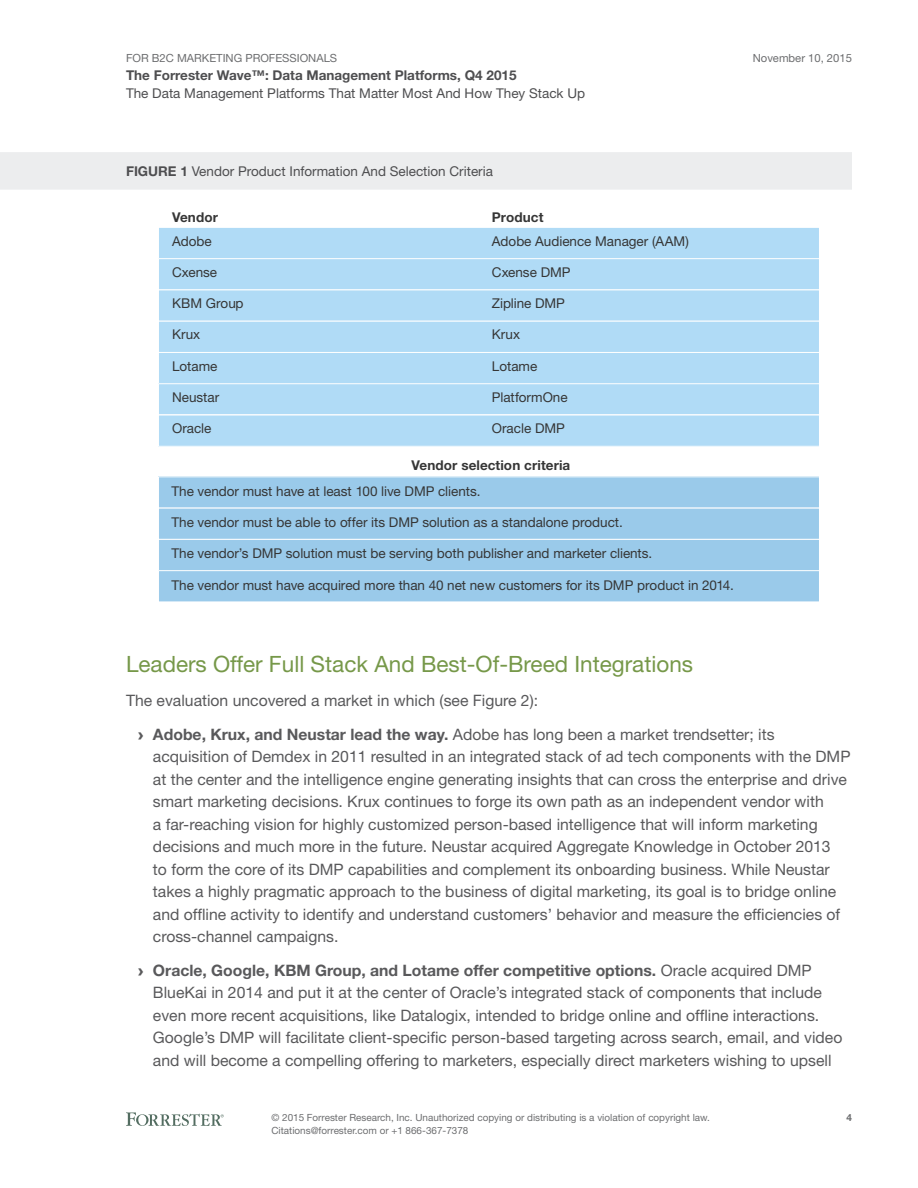
<style>
.page{position:relative;width:918px;height:1188px;background:#fff}
.page>*{position:absolute;margin:0;border:0;box-sizing:border-box;transform-origin:0 0}
.t1{font:22.5px "Helvetica Neue LT Std";color:#769849}
.t2{font:15.75px/22.5px "Helvetica Neue LT Std";color:#59595b}
.t3{font:13.5px "Helvetica Neue LT Std";color:#363636}
.t4{font:13.5px "Helvetica Neue LT Std";color:#4e4e50}
.t5{font:700 13.5px "Helvetica Neue LT Std";color:#4e4e50}
.t6{font:700 13.5px "Helvetica Neue LT Std";letter-spacing:.005em;color:#363636}
.t7{font:11.25px "Helvetica Neue LT Std";color:#6d6e70}
.t8{font:9.9px/12.8px "Helvetica Neue LT Std";color:#6d6e70}
.t9{font:700 9.9px "Helvetica Neue LT Std";color:#6d6e70}
.s1{font-weight:700}
.s2{font-family:"Arial";font-weight:900}
</style>
<div class="page">
<svg style="left:126px;top:1112px;width:98px;height:14px"></svg>
<div style="left:0;top:152px;width:852px;height:38px;background:#ecedee"></div>
<div style="left:159px;top:227px;width:660px;height:32px;background:#b0dbf6"></div>
<div style="left:158px;top:227px;width:662px;height:32px;border:1px solid #fff"></div>
<div style="left:159px;top:259px;width:660px;height:31px;background:#b0dbf6"></div>
<div style="left:158px;top:258px;width:662px;height:32px;border:1px solid #fff"></div>
<div style="left:159px;top:290px;width:660px;height:31px;background:#b0dbf6"></div>
<div style="left:158px;top:290px;width:662px;height:31px;border:1px solid #fff"></div>
<div style="left:159px;top:321px;width:660px;height:31px;background:#b0dbf6"></div>
<div style="left:158px;top:321px;width:662px;height:32px;border:1px solid #fff"></div>
<div style="left:159px;top:352px;width:660px;height:32px;background:#b0dbf6"></div>
<div style="left:158px;top:352px;width:662px;height:32px;border:1px solid #fff"></div>
<div style="left:159px;top:384px;width:660px;height:31px;background:#b0dbf6"></div>
<div style="left:158px;top:383px;width:662px;height:32px;border:1px solid #fff"></div>
<div style="left:159px;top:415px;width:660px;height:31px;background:#b0dbf6"></div>
<div style="left:158px;top:415px;width:662px;height:32px;border:1px solid #fff"></div>
<div style="left:159px;top:477px;width:660px;height:31px;background:#9acaea"></div>
<div style="left:158px;top:477px;width:662px;height:31px;border:1px solid #fff"></div>
<div style="left:159px;top:508px;width:660px;height:31px;background:#9acaea"></div>
<div style="left:158px;top:508px;width:662px;height:32px;border:1px solid #fff"></div>
<div style="left:159px;top:539px;width:660px;height:32px;background:#9acaea"></div>
<div style="left:158px;top:539px;width:662px;height:32px;border:1px solid #fff"></div>
<div style="left:159px;top:571px;width:660px;height:31px;background:#9acaea"></div>
<div style="left:158px;top:570px;width:662px;height:32px;border:1px solid #fff"></div>
<p class="t7" style="left:126px;top:51px;width:213px">FOR B2C MARKETING PROFESSIONALS</p>
<p class="t5" style="left:126px;top:67px;width:392px">The Forrester Wave™: Data Management Platforms, Q4 2015</p>
<p class="t4" style="left:126px;top:85px;width:461px">The Data Management Platforms That Matter Most And How They Stack Up</p>
<p class="t7" style="left:753px;top:51px;width:101px">November 10, 2015</p>
<p class="t4" style="left:126px;top:163px;width:369px"><span class="s1">FIGURE 1</span> Vendor Product Information And Selection Criteria</p>
<p class="t6" style="left:172px;top:209px;width:47px">Vendor</p>
<p class="t3" style="left:172px;top:233px;width:41px">Adobe</p>
<p class="t3" style="left:172px;top:264px;width:47px">Cxense</p>
<p class="t3" style="left:172px;top:295px;width:73px">KBM Group</p>
<p class="t3" style="left:172px;top:326px;width:30px">Krux</p>
<p class="t3" style="left:172px;top:358px;width:47px">Lotame</p>
<p class="t3" style="left:172px;top:389px;width:49px">Neustar</p>
<p class="t3" style="left:172px;top:420px;width:41px">Oracle</p>
<p class="t6" style="left:492px;top:209px;width:53px">Product</p>
<p class="t3" style="left:492px;top:233px;width:198px">Adobe Audience Manager (AAM)</p>
<p class="t3" style="left:492px;top:264px;width:80px">Cxense DMP</p>
<p class="t3" style="left:492px;top:295px;width:75px">Zipline DMP</p>
<p class="t3" style="left:492px;top:326px;width:30px">Krux</p>
<p class="t3" style="left:492px;top:358px;width:47px">Lotame</p>
<p class="t3" style="left:492px;top:389px;width:77px">PlatformOne</p>
<p class="t3" style="left:492px;top:420px;width:75px">Oracle DMP</p>
<p class="t6" style="left:412px;top:457px;width:160px">Vendor selection criteria</p>
<p class="t3" style="left:171px;top:483px;width:311px">The vendor must have at least 100 live DMP clients.</p>
<p class="t3" style="left:171px;top:514px;width:453px">The vendor must be able to offer its DMP solution as a standalone product.</p>
<p class="t3" style="left:171px;top:545px;width:482px">The vendor’s DMP solution must be serving both publisher and marketer clients.</p>
<p class="t3" style="left:171px;top:577px;width:564px">The vendor must have acquired more than 40 net new customers for its DMP product in 2014.</p>
<h1 class="t1" style="left:126px;top:651px;width:569px">Leaders Offer Full Stack And Best-Of-Breed Integrations</h1>
<p class="t2" style="left:138px;top:683px;width:638px;line-height:33.8px;text-indent:-12px">The evaluation uncovered a market in which (see Figure 2):<br><span class="s2">›</span> <span class="s1">Adobe, Krux, and Neustar lead the way.</span> Adobe has long been a market trendsetter; its</p>
<p class="t2" style="left:153px;top:745px;width:699px">acquisition of Demdex in 2011 resulted in an integrated stack of ad tech components with the DMP at the center and the intelligence engine generating insights that can cross the enterprise and drive smart marketing decisions. Krux continues to forge its own path as an independent vendor with<br>a far-reaching vision for highly customized person-based intelligence that will inform marketing decisions and much more in the future. Neustar acquired Aggregate Knowledge in October 2013<br>to form the core of its DMP capabilities and complement its onboarding business. While Neustar takes a highly pragmatic approach to the business of digital marketing, its goal is to bridge online and offline activity to identify and understand customers’ behavior and measure the efficiencies of cross-channel campaigns.</p>
<p class="t2" style="left:153px;top:959px;width:691px;text-indent:-15px"><span class="s2">›</span> <span class="s1">Oracle, Google, KBM Group, and Lotame offer competitive options.</span> Oracle acquired DMP BlueKai in 2014 and put it at the center of Oracle’s integrated stack of components that include even more recent acquisitions, like Datalogix, intended to bridge online and offline interactions.<br>Google’s DMP will facilitate client-specific person-based targeting across search, email, and video and will become a compelling offering to marketers, especially direct marketers wishing to upsell</p>
<p class="t8" style="left:272px;top:1111px;width:440px">© 2015 Forrester Research, Inc. Unauthorized copying or distributing is a violation of copyright law.<br>Citations@forrester.com or +1 866-367-7378</p>
<p class="t9" style="left:846px;top:1112px;width:7px">4</p>
</div>
